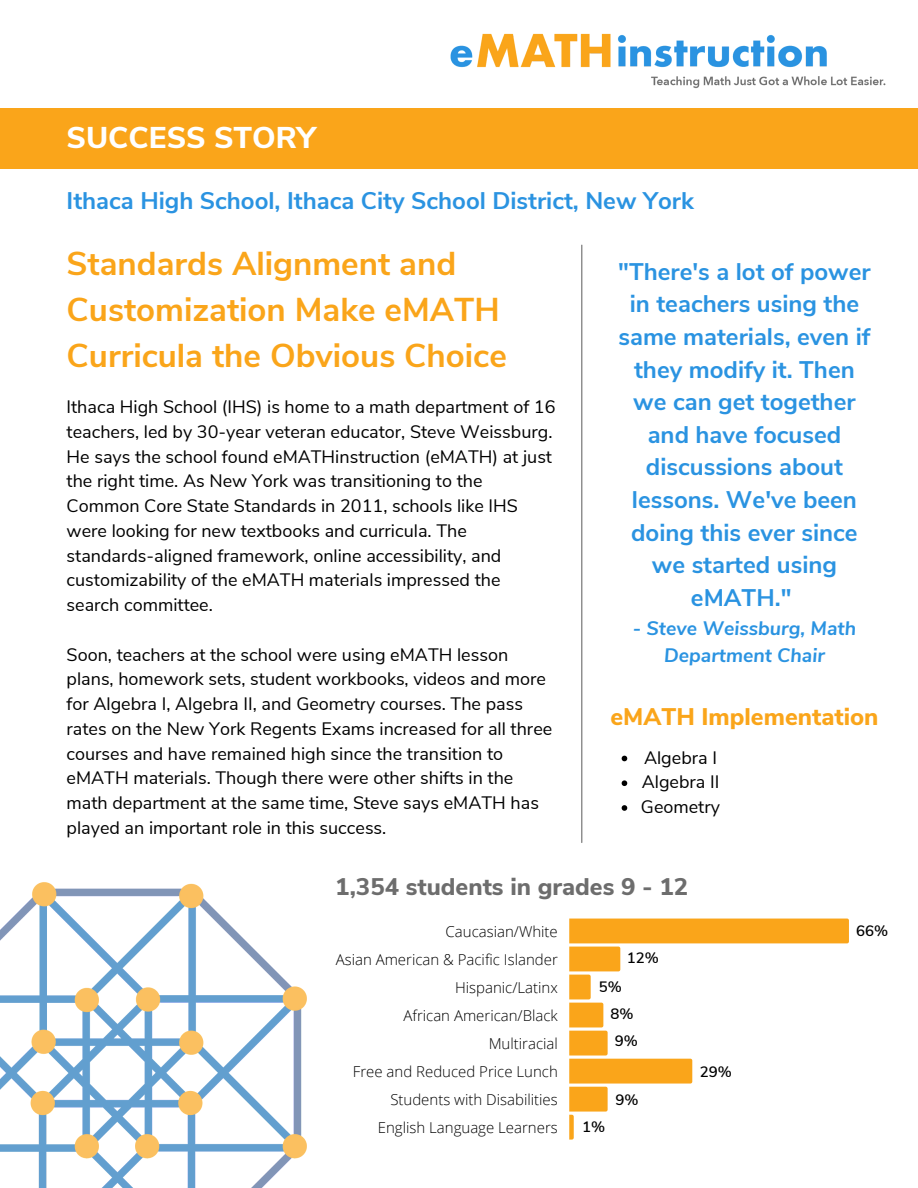
<style>
.page{position:relative;width:918px;height:1188px;background:#fff}
.page>*{position:absolute;margin:0;border:0;box-sizing:border-box;transform-origin:0 0}
.t1{font:700 33px/46.2px "Nunito Sans";color:#faa51a}
.t2{font:800 30px "Nunito Sans";color:#fff}
.t3{font:700 24px/32.7px "Nunito Sans";color:#2a93e1;text-align:center}
.t4{font:800 24px "Nunito Sans";color:#6d6d6d}
.t5{font:800 24px "Nunito Sans";color:#faa51a}
.t6{font:italic 700 19.5px/27px "Nunito Sans";color:#2a93e1;text-align:center}
.t7{font:18px/24.8px "Nunito Sans";color:#000}
.t8{font:300 15px "Open Sans";color:#000}
.t9{font:600 15px "Nunito Sans";color:#000}
</style>
<div class="page">
<img style="left:450px;top:33px;width:436px;height:56px">
<div style="left:0;top:108px;width:918px;height:61px;background:#faa51a"></div>
<hr style="left:581px;top:245px;width:1px;height:598px;background:#6d6d6d">
<svg style="left:569px;top:919px;width:280px;height:221px"></svg>
<img style="left:0;top:882px;width:307px;height:306px">
<svg style="left:622px;top:756px;width:5px;height:5px"></svg>
<svg style="left:622px;top:780px;width:5px;height:6px"></svg>
<svg style="left:622px;top:805px;width:5px;height:6px"></svg>
<p class="t2" style="left:67px;top:118px;width:251px">SUCCESS STORY</p>
<p class="t3" style="left:67px;top:185px;width:629px">Ithaca High School, Ithaca City School District, New York</p>
<p class="t1" style="left:67px;top:241px;width:442px">Standards Alignment and<br>Customization Make eMATH<br>Curricula the Obvious Choice</p>
<p class="t7" style="left:67px;top:395px;width:490px">Ithaca High School (IHS) is home to a math department of 16 teachers, led by 30-year veteran educator, Steve Weissburg.<br>He says the school found eMATHinstruction (eMATH) at just the right time. As New York was transitioning to the Common Core State Standards in 2011, schools like IHS were looking for new textbooks and curricula. The standards-aligned framework, online accessibility, and customizability of the eMATH materials impressed the search committee.</p>
<p class="t7" style="left:67px;top:642px;width:487px">Soon, teachers at the school were using eMATH lesson plans, homework sets, student workbooks, videos and more for Algebra I, Algebra II, and Geometry courses. The pass rates on the New York Regents Exams increased for all three courses and have remained high since the transition to eMATH materials. Though there were other shifts in the math department at the same time, Steve says eMATH has played an important role in this success.</p>
<p class="t3" style="left:618px;top:255px;width:254px">"There's a lot of power in teachers using the same materials, even if they modify it. Then we can get together and have focused discussions about lessons. We've been doing this ever since we started using eMATH."</p>
<p class="t6" style="left:633px;top:615px;width:225px">- Steve Weissburg, Math<br>Department Chair</p>
<p class="t5" style="left:610px;top:701px;width:270px">eMATH Implementation</p>
<p class="t7" style="left:644px;top:745px;width:74px">Algebra I</p>
<p class="t7" style="left:642px;top:770px;width:79px">Algebra II</p>
<p class="t7" style="left:641px;top:795px;width:81px">Geometry</p>
<p class="t4" style="left:335px;top:870px;width:355px">1,354 students in grades 9 - 12</p>
<p class="t8" style="left:446px;top:921px;width:114px">Caucasian/White</p>
<p class="t8" style="left:336px;top:949px;width:224px">Asian American &amp; Pacific Islander</p>
<p class="t8" style="left:455px;top:977px;width:104px">Hispanic/Latinx</p>
<p class="t8" style="left:404px;top:1005px;width:156px">African American/Black</p>
<p class="t8" style="left:489px;top:1033px;width:71px">Multiracial</p>
<p class="t8" style="left:353px;top:1061px;width:206px">Free and Reduced Price Lunch</p>
<p class="t8" style="left:390px;top:1089px;width:169px">Students with Disabilities</p>
<p class="t8" style="left:378px;top:1117px;width:182px">English Language Learners</p>
<p class="t9" style="left:627px;top:948px;width:34px">12%</p>
<p class="t9" style="left:599px;top:977px;width:25px">5%</p>
<p class="t9" style="left:610px;top:1004px;width:25px">8%</p>
<p class="t9" style="left:615px;top:1031px;width:25px">9%</p>
<p class="t9" style="left:582px;top:1117px;width:25px">1%</p>
<p class="t9" style="left:615px;top:1090px;width:25px">9%</p>
<p class="t9" style="left:700px;top:1062px;width:34px">29%</p>
<p class="t9" style="left:856px;top:921px;width:34px">66%</p>
</div>
